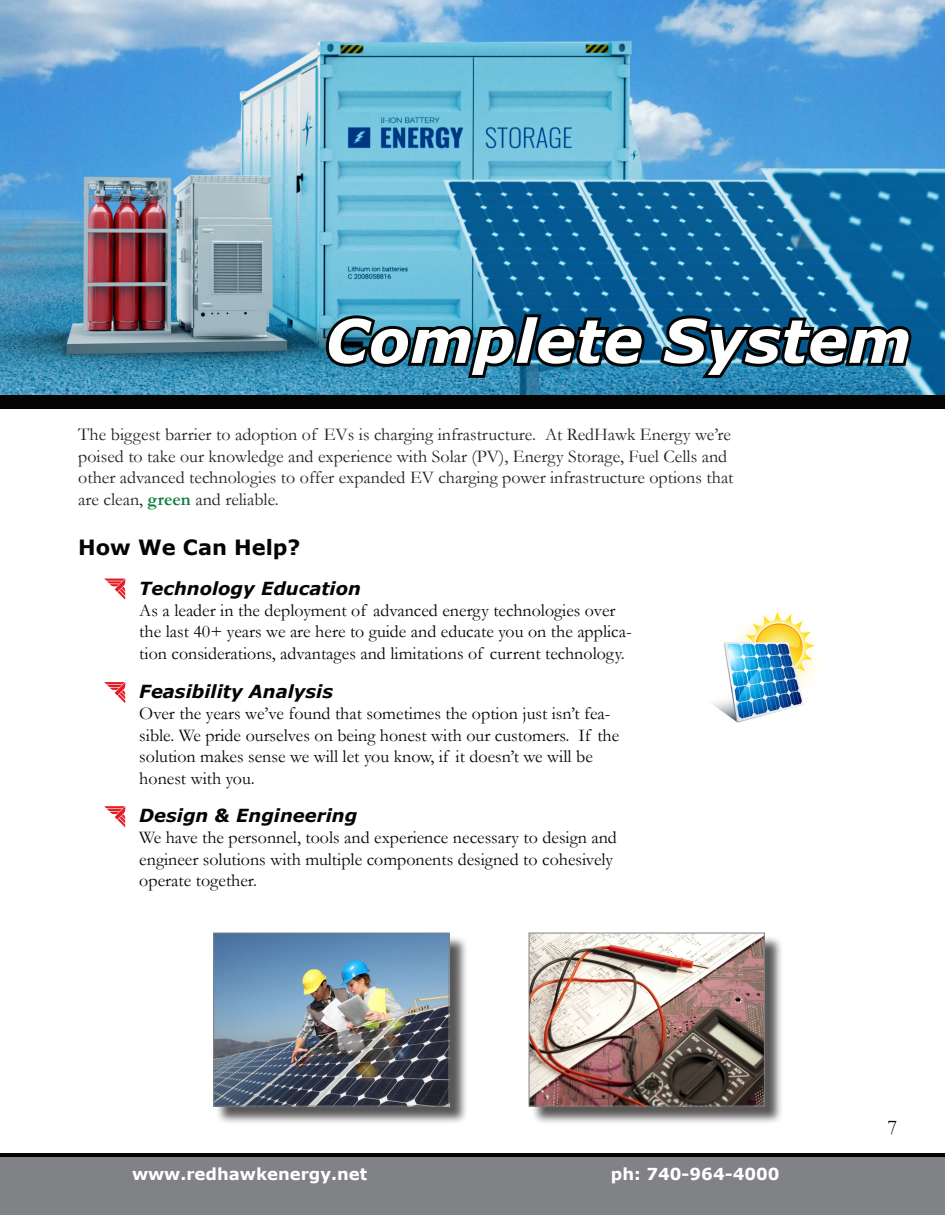
<style>
.page{position:relative;width:945px;height:1215px;background:#fff}
.page>*{position:absolute;margin:0;border:0;box-sizing:border-box;transform-origin:0 0}
.t1{font:italic 700 60px "Verdana";color:#fff}
.t2{font:700 21px "Verdana";color:#040503}
.t3{font:21px "Garamond";color:#040503}
.t4{font:18px/21.6px "Garamond";color:#040503}
.t5{font:18px/21.6px "Garamond";color:#231f20}
.t6{font:italic 700 18px "Verdana";color:#040503}
.t7{font:700 16.5px "Verdana";color:#fff}
.s1{font-weight:700;color:#0f7f3f}
</style>
<div class="page">
<div style="left:0;top:1157px;width:945px;height:58px;background:#808285"></div>
<hr style="left:0;top:1153px;width:945px;height:4px;background:#040503">
<img style="left:0;top:0;width:945px;height:395px">
<div style="left:0;top:395px;width:945px;height:14px;background:#040503"></div>
<svg style="left:104px;top:579px;width:21px;height:21px"></svg>
<svg style="left:104px;top:682px;width:21px;height:21px"></svg>
<svg style="left:104px;top:806px;width:21px;height:21px"></svg>
<div style="left:216px;top:935px;width:252px;height:190px;background:#231f20;opacity:.75"></div>
<img style="left:215px;top:935px;width:232px;height:170px">
<div style="left:213px;top:933px;width:236px;height:174px;border:1px solid #808285"></div>
<div style="left:531px;top:935px;width:253px;height:190px;background:#231f20;opacity:.75"></div>
<img style="left:531px;top:935px;width:232px;height:170px">
<div style="left:529px;top:933px;width:236px;height:174px;border:1px solid #808285"></div>
<img style="left:712px;top:612px;width:103px;height:111px">
<svg style="left:322px;top:310px;width:327px;height:71px;background:#1f556d"></svg>
<svg style="left:657px;top:312px;width:258px;height:69px;background:#164964"></svg>
<p class="t1" style="left:325px;top:299px;width:588px">Complete System</p>
<p class="t5" style="left:78px;top:423px;width:657px">The biggest barrier to adoption of EVs is charging infrastructure. At RedHawk Energy we’re poised to take our knowledge and experience with Solar (PV), Energy Storage, Fuel Cells and other advanced technologies to offer expanded EV charging power infrastructure options that are clean, <span class="s1">green</span> and reliable.</p>
<p class="t2" style="left:78px;top:532px;width:224px">How We Can Help?</p>
<p class="t6" style="left:139px;top:575px;width:223px">Technology Education</p>
<p class="t4" style="left:139px;top:599px;width:494px">As a leader in the deployment of advanced energy technologies over the last 40+ years we are here to guide and educate you on the applica&shy;tion considerations, advantages and limitations of current technology.</p>
<p class="t6" style="left:139px;top:679px;width:195px">Feasibility Analysis</p>
<p class="t4" style="left:139px;top:702px;width:481px">Over the years we’ve found that sometimes the option just isn’t fea&shy;sible. We pride ourselves on being honest with our customers. If the solution makes sense we will let you know, if it doesn’t we will be honest with you.</p>
<p class="t6" style="left:139px;top:803px;width:220px">Design &amp; Engineering</p>
<p class="t4" style="left:139px;top:826px;width:479px">We have the personnel, tools and experience necessary to design and engineer solutions with multiple components designed to cohesively operate together.</p>
<p class="t7" style="left:132px;top:1163px;width:237px">www.redhawkenergy.net</p>
<p class="t7" style="left:611px;top:1163px;width:170px">ph: 740-964-4000</p>
<p class="t3" style="left:887px;top:1113px;width:11px">7</p>
</div>
